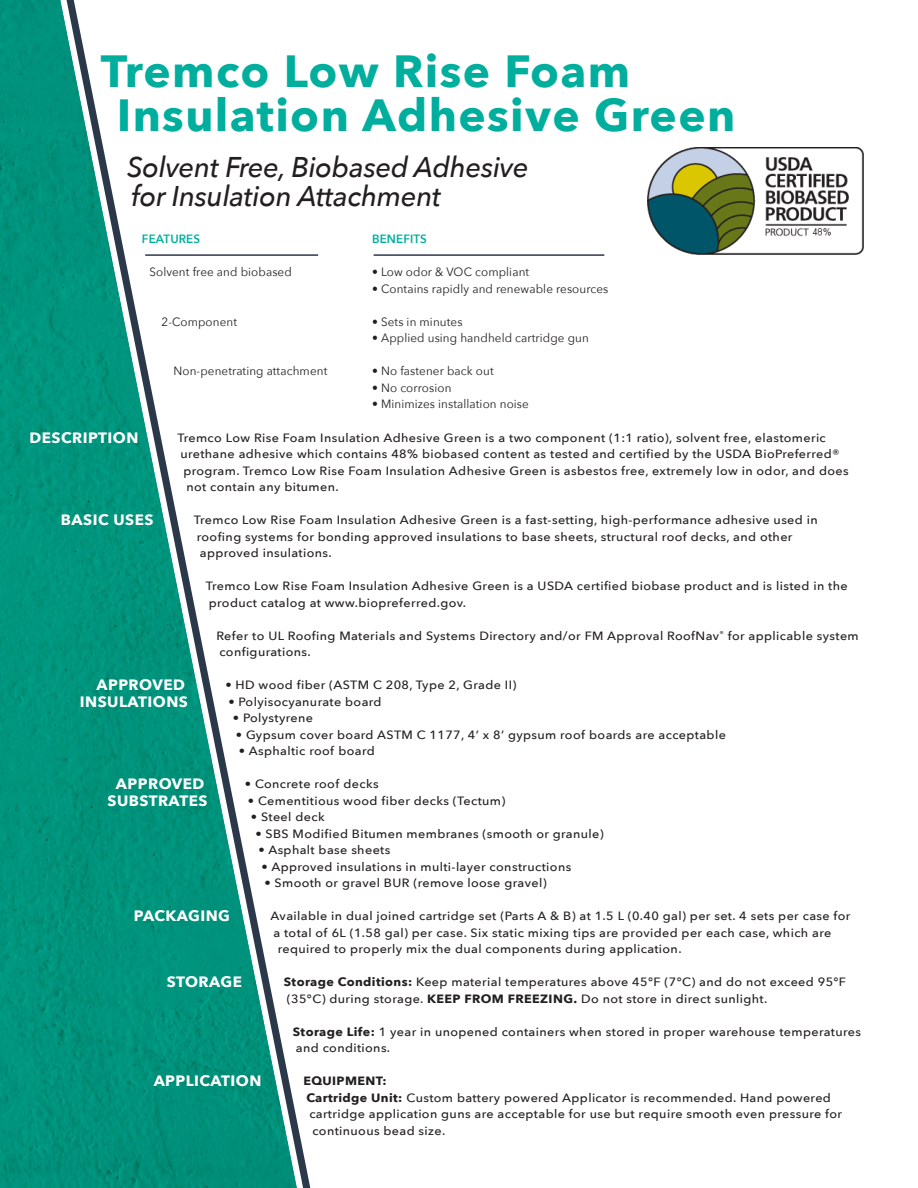
<style>
.page{position:relative;width:918px;height:1188px;background:#fff}
.page>*{position:absolute;margin:0;border:0;box-sizing:border-box;transform-origin:0 0}
.t1{font:700 45px "Avenir Next";letter-spacing:.03em;color:#00ae9e}
.t2{font:italic 500 28.5px "Avenir Next";letter-spacing:-.01em;color:#231f20}
.t3{font:700 15px/16.5px "Avenir Next";letter-spacing:.03em;color:#fff;text-align:right}
.t4{font:500 12px/16.5px "Avenir Next";letter-spacing:.03em;color:#231f20;scale:1.05 1}
.t5{font:12px "Avenir Next";letter-spacing:.01em;color:#231f20}
.t6{font:600 12px "Avenir Next";letter-spacing:.01em;color:#00ae9e}
.t7{font:700 12px "Avenir Next";letter-spacing:.03em;color:#231f20;scale:1.05 1}
.s1{font-weight:700}
</style>
<div class="page">
<img style="left:0;top:0;width:297px;height:1188px">
<hr style="left:145px;top:254px;width:173px;height:2px;background:#2b384a">
<hr style="left:374px;top:254px;width:230px;height:2px;background:#2b384a">
<img style="left:648px;top:147px;width:216px;height:107px">
<p class="t1" style="left:101px;top:33px;width:531px">Tremco Low Rise Foam</p>
<p class="t1" style="left:117px;top:76px;width:620px">Insulation Adhesive Green</p>
<p class="t2" style="left:127px;top:143px;width:403px">Solvent Free, Biobased Adhesive</p>
<p class="t2" style="left:132px;top:172px;width:311px">for Insulation Attachment</p>
<p class="t6" style="left:142px;top:229px;width:60px">FEATURES</p>
<p class="t5" style="left:149px;top:262px;width:144px">Solvent free and biobased</p>
<p class="t5" style="left:161px;top:311px;width:77px">2-Component</p>
<p class="t5" style="left:173px;top:361px;width:155px">Non-penetrating attachment</p>
<p class="t6" style="left:372px;top:229px;width:56px">BENEFITS</p>
<p class="t5" style="left:372px;top:262px;width:159px">• Low odor &amp; VOC compliant</p>
<p class="t5" style="left:372px;top:278px;width:238px">• Contains rapidly and renewable resources</p>
<p class="t5" style="left:372px;top:311px;width:92px">• Sets in minutes</p>
<p class="t5" style="left:372px;top:328px;width:218px">• Applied using handheld cartridge gun</p>
<p class="t5" style="left:372px;top:361px;width:123px">• No fastener back out</p>
<p class="t5" style="left:372px;top:377px;width:81px">• No corrosion</p>
<p class="t5" style="left:372px;top:394px;width:158px">• Minimizes installation noise</p>
<p class="t3" style="left:29px;top:429px;width:110px">DESCRIPTION</p>
<p class="t4" style="left:177px;top:429px;width:619px">Tremco Low Rise Foam Insulation Adhesive Green is a two component (1:1 ratio), solvent free, elastomeric</p>
<p class="t4" style="left:180px;top:446px;width:638px">urethane adhesive which contains 48% biobased content as tested and certified by the USDA BioPreferred® program. Tremco Low Rise Foam Insulation Adhesive Green is asbestos free, extremely low in odor, and does not contain any bitumen.</p>
<p class="t4" style="left:194px;top:512px;width:596px">Tremco Low Rise Foam Insulation Adhesive Green is a fast-setting, high-performance adhesive used in</p>
<p class="t4" style="left:197px;top:528px;width:569px">roofing systems for bonding approved insulations to base sheets, structural roof decks, and other</p>
<p class="t4" style="left:200px;top:545px;width:127px">approved insulations.</p>
<p class="t4" style="left:206px;top:578px;width:613px">Tremco Low Rise Foam Insulation Adhesive Green is a USDA certified biobase product and is listed in the</p>
<p class="t4" style="left:209px;top:594px;width:247px">product catalog at www.biopreferred.gov.</p>
<p class="t4" style="left:216px;top:627px;width:613px">Refer to UL Roofing Materials and Systems Directory and/or FM Approval RoofNav<sup>®</sup> for applicable system</p>
<p class="t4" style="left:219px;top:644px;width:89px">configurations.</p>
<p class="t4" style="left:225px;top:677px;width:279px">• HD wood fiber (ASTM C 208, Type 2, Grade II)</p>
<p class="t4" style="left:228px;top:693px;width:147px">• Polyisocyanurate board</p>
<p class="t4" style="left:233px;top:710px;width:78px">• Polystyrene</p>
<p class="t4" style="left:236px;top:726px;width:468px">• Gypsum cover board ASTM C 1177, 4’ x 8’ gypsum roof boards are acceptable</p>
<p class="t4" style="left:239px;top:743px;width:131px">• Asphaltic roof board</p>
<p class="t4" style="left:245px;top:776px;width:129px">• Concrete roof decks</p>
<p class="t4" style="left:248px;top:792px;width:247px">• Cementitious wood fiber decks (Tectum)</p>
<p class="t4" style="left:251px;top:809px;width:72px">• Steel deck</p>
<p class="t4" style="left:255px;top:825px;width:333px">• SBS Modified Bitumen membranes (smooth or granule)</p>
<p class="t4" style="left:258px;top:842px;width:127px">• Asphalt base sheets</p>
<p class="t4" style="left:261px;top:858px;width:297px">• Approved insulations in multi-layer constructions</p>
<p class="t4" style="left:264px;top:875px;width:270px">• Smooth or gravel BUR (remove loose gravel)</p>
<p class="t4" style="left:270px;top:908px;width:554px">Available in dual joined cartridge set (Parts A &amp; B) at 1.5 L (0.40 gal) per set. 4 sets per case for</p>
<p class="t4" style="left:273px;top:924px;width:533px">a total of 6L (1.58 gal) per case. Six static mixing tips are provided per each case, which are</p>
<p class="t4" style="left:278px;top:941px;width:386px">required to properly mix the dual components during application.</p>
<p class="t4" style="left:284px;top:974px;width:537px"><span class="s1">Storage Conditions:</span> Keep material temperatures above 45°F (7°C) and do not exceed 95°F (35°C) during storage. <span class="s1">KEEP FROM FREEZING.</span> Do not store in direct sunlight.</p>
<p class="t4" style="left:293px;top:1023px;width:543px"><span class="s1">Storage Life:</span> 1 year in unopened containers when stored in proper warehouse temperatures and conditions.</p>
<p class="t7" style="left:303px;top:1071px;width:81px">EQUIPMENT:</p>
<p class="t4" style="left:306px;top:1089px;width:512px"><span class="s1">Cartridge Unit:</span> Custom battery powered Applicator is recommended. Hand powered cartridge application guns are acceptable for use but require smooth even pressure for continuous bead size.</p>
<p class="t3" style="left:61px;top:511px;width:94px">BASIC USES</p>
<p class="t3" style="left:80px;top:676px;width:110px">APPROVED<br>INSULATIONS</p>
<p class="t3" style="left:116px;top:775px;width:90px">APPROVED</p>
<p class="t3" style="left:108px;top:792px;width:101px">SUBSTRATES</p>
<p class="t3" style="left:134px;top:907px;width:98px">PACKAGING</p>
<p class="t3" style="left:167px;top:973px;width:77px">STORAGE</p>
<p class="t3" style="left:154px;top:1072px;width:109px">APPLICATION</p>
</div>
